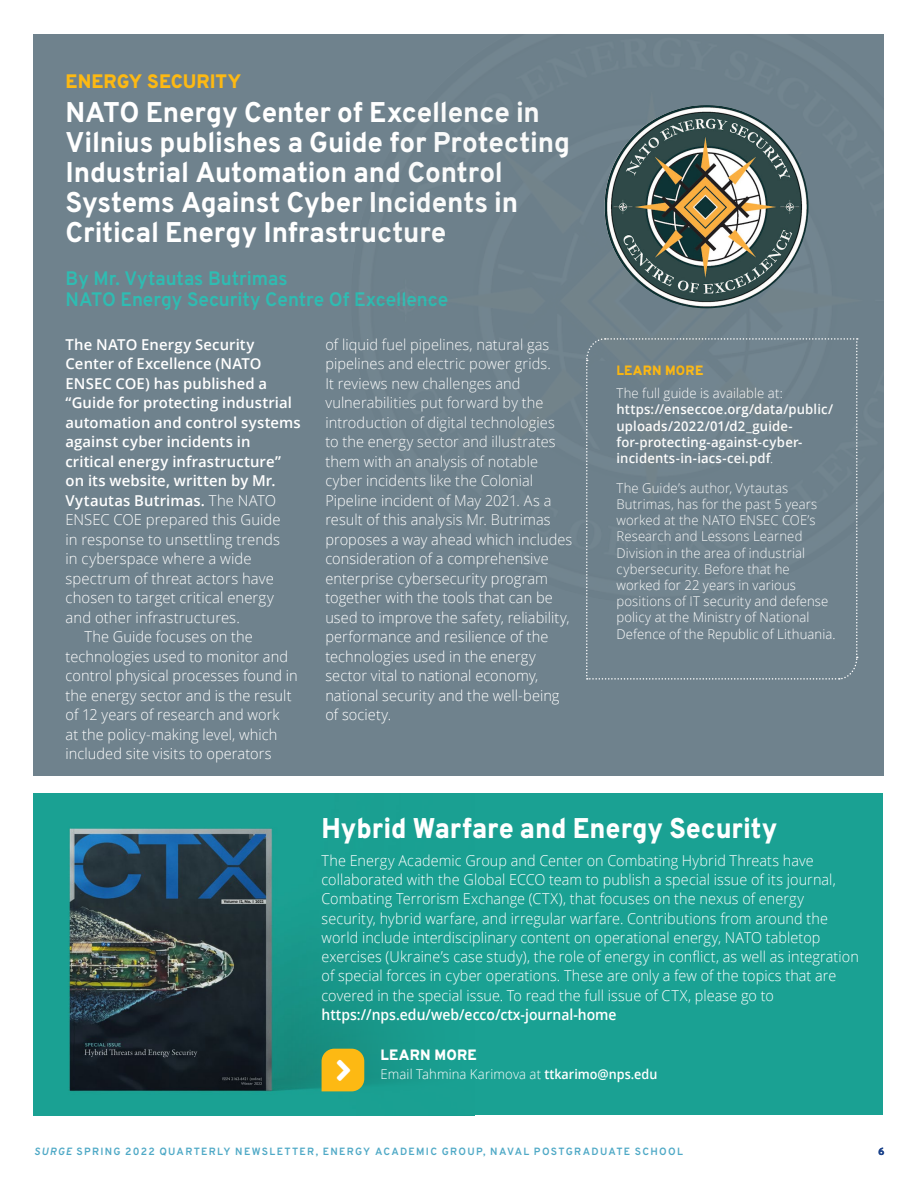
<style>
.page{position:relative;width:918px;height:1188px;background:#fff}
.page>*{position:absolute;margin:0;border:0;box-sizing:border-box;transform-origin:0 0}
.t1{font:800 28.5px/30px "Overpass";letter-spacing:-.005em;color:#fff}
.t2{font:800 28.5px "Overpass";color:#fff;scale:.93 1}
.t3{font:700 19.5px/21px "Overpass";color:#2fbcb2}
.t4{font:800 19.5px "Overpass";color:#fdb913}
.t5{font:300 15px/19.5px "Open Sans";letter-spacing:.005em;color:#fff}
.t6{font:300 15px/19.2px "Open Sans";letter-spacing:.005em;color:#fff;scale:.96 1}
.t7{font:600 15px "Open Sans";letter-spacing:.005em;color:#fff}
.t8{font:600 15px "Open Sans";letter-spacing:.005em;color:#fff;scale:.93 1}
.t9{font:800 15px "Overpass";letter-spacing:.015em;color:#fff}
.t10{font:300 13.5px/16.2px "Open Sans";letter-spacing:.01em;color:#fff}
.t11{font:600 13.5px/16.2px "Open Sans";letter-spacing:.01em;color:#fff}
.t12{font:800 13.5px "Overpass";letter-spacing:.015em;color:#fdb913}
.t13{font:700 10.5px "Overpass";letter-spacing:.125em;color:#4fa9c6}
.t14{font:800 10.5px "Overpass";color:#1b438b}
.s1{font-weight:300}
.s2{font-weight:600}
.s3{font-style:italic}
</style>
<div class="page">
<div style="left:34px;top:793px;width:849px;height:322px;background:#1aa193"></div>
<img style="left:69px;top:828px;width:217px;height:263px">
<div style="left:34px;top:34px;width:850px;height:742px;background:#6f828d"></div>
<svg style="left:586px;top:604px;width:272px;height:76px"></svg>
<img style="left:586px;top:106px;width:273px;height:498px">
<img style="left:604px;top:105px;width:204px;height:203px;border-radius:102px">
<div style="left:322px;top:1049px;width:42px;height:42px;background:#fdb913"></div>
<h2 class="t4" style="left:66px;top:68px;width:177px">ENERGY SECURITY</h2>
<h1 class="t1" style="left:66px;top:97px;width:506px">NATO Energy Center of Excellence in Vilnius publishes a Guide for Protecting Industrial Automation and Control Systems Against Cyber Incidents in Critical Energy Infrastructure</h1>
<h2 class="t3" style="left:66px;top:267px;width:384px">By Mr. Vytautas Butrimas<br>NATO Energy Security Centre Of Excellence</h2>
<p class="t7" style="left:66px;top:334px;width:190px">The NATO Energy Security</p>
<p class="t7" style="left:66px;top:353px;width:198px">Center of Excellence (NATO</p>
<p class="t7" style="left:66px;top:373px;width:203px">ENSEC COE) has published a</p>
<p class="t7" style="left:66px;top:392px;width:228px">“Guide for protecting industrial</p>
<p class="t7" style="left:66px;top:412px;width:237px">automation and control systems</p>
<p class="t7" style="left:66px;top:431px;width:186px">against cyber incidents in</p>
<p class="t7" style="left:66px;top:451px;width:217px">critical energy infrastructure”</p>
<p class="t7" style="left:66px;top:470px;width:211px">on its website, written by Mr.</p>
<p class="t7" style="left:66px;top:490px;width:212px">Vytautas Butrimas. <span class="s1">The NATO</span></p>
<p class="t5" style="left:66px;top:510px;width:217px">ENSEC COE prepared this Guide</p>
<p class="t5" style="left:66px;top:529px;width:216px">in response to unsettling trends</p>
<p class="t5" style="left:66px;top:549px;width:187px">in cyberspace where a wide</p>
<p class="t5" style="left:66px;top:568px;width:210px">spectrum of threat actors have</p>
<p class="t5" style="left:66px;top:588px;width:210px">chosen to target critical energy</p>
<p class="t5" style="left:66px;top:607px;width:176px">and other infrastructures.</p>
<p class="t5" style="left:84px;top:627px;width:170px">The Guide focuses on the</p>
<p class="t5" style="left:66px;top:646px;width:224px">technologies used to monitor and</p>
<p class="t5" style="left:66px;top:666px;width:234px">control physical processes found in</p>
<p class="t5" style="left:66px;top:685px;width:228px">the energy sector and is the result</p>
<p class="t5" style="left:66px;top:705px;width:216px">of 12 years of research and work</p>
<p class="t5" style="left:66px;top:724px;width:213px">at the policy-making level, which</p>
<p class="t5" style="left:66px;top:744px;width:208px">included site visits to operators</p>
<p class="t5" style="left:325px;top:334px;width:249px">of liquid fuel pipelines, natural gas pipelines and electric power grids.<br>It reviews new challenges and vulnerabilities put forward by the introduction of digital technologies<br>to the energy sector and illustrates them with an analysis of notable cyber incidents like the Colonial Pipeline incident of May 2021. As a result of this analysis Mr. Butrimas proposes a way ahead which includes consideration of a comprehensive enterprise cybersecurity program together with the tools that can be used to improve the safety, reliability, performance and resilience of the technologies used in the energy sector vital to national economy, national security and the well-being of society.</p>
<p class="t12" style="left:616px;top:361px;width:88px">LEARN MORE</p>
<p class="t10" style="left:616px;top:385px;width:168px">The full guide is available at:</p>
<p class="t11" style="left:616px;top:401px;width:218px">https://enseccoe.org/data/public/ uploads/2022/01/d2_guide&shy;for-protecting-against-cyber&shy;incidents-in-iacs-cei.pdf<span class="s1">.</span></p>
<p class="t10" style="left:616px;top:479px;width:221px">The Guide’s author, Vytautas<br>Butrimas, has for the past 5 years worked at the NATO ENSEC COE’s<br>Research and Lessons Learned<br>Division in the area of industrial cybersecurity. Before that he worked for 22 years in various positions of IT security and defense policy at the Ministry of National<br>Defence of the Republic of Lithuania.</p>
<h1 class="t2" style="left:322px;top:808px;width:492px">Hybrid Warfare and Energy Security</h1>
<p class="t6" style="left:322px;top:850px;width:561px">The Energy Academic Group and Center on Combating Hybrid Threats have collaborated with the Global ECCO team to publish a special issue of its journal, Combating Terrorism Exchange (CTX), that focuses on the nexus of energy security, hybrid warfare, and irregular warfare. Contributions from around the world include interdisciplinary content on operational energy, NATO tabletop exercises (Ukraine’s case study), the role of energy in conflict, as well as integration of special forces in cyber operations. These are only a few of the topics that are covered in the special issue. To read the full issue of CTX, please go to</p>
<p class="t8" style="left:322px;top:1004px;width:319px">https://nps.edu/web/ecco/ctx-journal-home</p>
<p class="t9" style="left:381px;top:1044px;width:98px">LEARN MORE</p>
<p class="t10" style="left:381px;top:1066px;width:278px">Email Tahmina Karimova at <span class="s2">ttkarimo@nps.edu</span></p>
<p class="t13" style="left:34px;top:1144px;width:650px"><span class="s3">SURGE</span> SPRING 2022 QUARTERLY NEWSLETTER, ENERGY ACADEMIC GROUP, NAVAL POSTGRADUATE SCHOOL</p>
<p class="t14" style="left:878px;top:1144px;width:8px">6</p>
</div>
